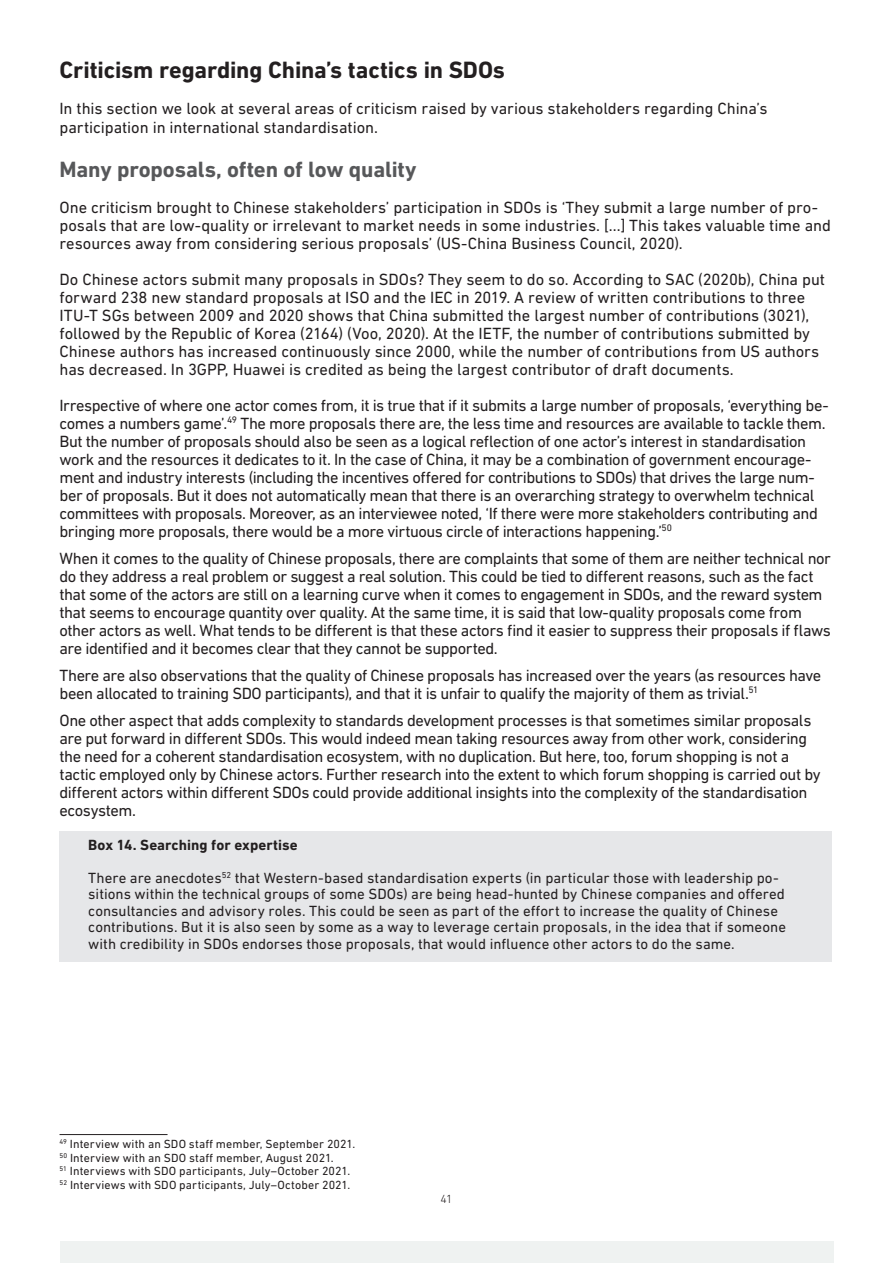
<style>
.page{position:relative;width:893px;height:1263px;background:#fff}
.page>*{position:absolute;margin:0;border:0;box-sizing:border-box;transform-origin:0 0}
.Heading_3{font:700 24px "DIN Next LT Pro";letter-spacing:-.005em;color:#231f20}
.Heading_4{font:700 22.5px "DIN Next LT Pro";letter-spacing:-.005em;color:#57585a}
.t1{font:16.5px/18px "DIN Next LT Pro";letter-spacing:-.025em;color:#231f20}
.t2{font:16.5px/18px "DIN Next LT Pro";letter-spacing:-.005em;color:#231f20}
.t3{font:15px/16.5px "DIN Next LT Pro";color:#231f20}
.t4{font:700 15px "DIN Next LT Pro";letter-spacing:.005em;color:#231f20}
.t5{font:12px "DIN Next LT Pro";letter-spacing:.01em;color:#231f20}
.t6{font:300 12px "DIN Next LT Pro";color:#231f20}
</style>
<div class="page">
<div style="left:60px;top:1242px;width:773px;height:21px;background:#eff2f1"></div>
<div style="left:60px;top:831px;width:772px;height:131px;background:#e6e7e9"></div>
<hr style="left:60px;top:1134px;width:108px;height:1px;background:#231f20">
<p class="Heading_3" style="left:60px;top:55px;width:447px">Criticism regarding China’s tactics in SDOs</p>
<p class="t2" style="left:60px;top:99px;width:709px">In this section we look at several areas of criticism raised by various stakeholders regarding China’s</p>
<p class="t2" style="left:60px;top:119px;width:320px">participation in international standardisation.</p>
<p class="Heading_4" style="left:60px;top:156px;width:359px">Many proposals, often of low quality</p>
<p class="t2" style="left:60px;top:198px;width:773px">One criticism brought to Chinese stakeholders’ participation in SDOs is ‘They submit a large number of pro&shy;posals that are low-quality or irrelevant to market needs in some industries. [...] This takes valuable time and resources away from considering serious proposals’ (US-China Business Council, 2020).</p>
<p class="t2" style="left:60px;top:270px;width:767px">Do Chinese actors submit many proposals in SDOs? They seem to do so. According to SAC (2020b), China put forward 238 new standard proposals at ISO and the IEC in 2019. A review of written contributions to three ITU-T SGs between 2009 and 2020 shows that China submitted the largest number of contributions (3021), followed by the Republic of Korea (2164) (Voo, 2020). At the IETF, the number of contributions submitted by Chinese authors has increased continuously since 2000, while the number of contributions from US authors has decreased. In 3GPP, Huawei is credited as being the largest contributor of draft documents.</p>
<p class="t1" style="left:60px;top:396px;width:771px">Irrespective of where one actor comes from, it is true that if it submits a large number of proposals, ‘everything be&shy;comes a numbers game’.<sup>49</sup> The more proposals there are, the less time and resources are available to tackle them.<br>But the number of proposals should also be seen as a logical reflection of one actor’s interest in standardisation work and the resources it dedicates to it. In the case of China, it may be a combination of government encourage&shy;ment and industry interests (including the incentives offered for contributions to SDOs) that drives the large num&shy;ber of proposals. But it does not automatically mean that there is an overarching strategy to overwhelm technical committees with proposals. Moreover, as an interviewee noted, ‘If there were more stakeholders contributing and bringing more proposals, there would be a more virtuous circle of interactions happening.’<sup>50</sup></p>
<p class="t1" style="left:60px;top:549px;width:773px">When it comes to the quality of Chinese proposals, there are complaints that some of them are neither technical nor do they address a real problem or suggest a real solution. This could be tied to different reasons, such as the fact that some of the actors are still on a learning curve when it comes to engagement in SDOs, and the reward system that seems to encourage quantity over quality. At the same time, it is said that low-quality proposals come from other actors as well. What tends to be different is that these actors find it easier to suppress their proposals if flaws are identified and it becomes clear that they cannot be supported.</p>
<p class="t1" style="left:60px;top:666px;width:763px">There are also observations that the quality of Chinese proposals has increased over the years (as resources have been allocated to training SDO participants), and that it is unfair to qualify the majority of them as trivial.<sup>51</sup></p>
<p class="t1" style="left:60px;top:711px;width:763px">One other aspect that adds complexity to standards development processes is that sometimes similar proposals are put forward in different SDOs. This would indeed mean taking resources away from other work, considering the need for a coherent standardisation ecosystem, with no duplication. But here, too, forum shopping is not a tactic employed only by Chinese actors. Further research into the extent to which forum shopping is carried out by different actors within different SDOs could provide additional insights into the complexity of the standardisation ecosystem.</p>
<p class="t4" style="left:88px;top:836px;width:211px">Box 14. Searching for expertise</p>
<p class="t3" style="left:88px;top:869px;width:699px">There are anecdotes<sup>52</sup> that Western-based standardisation experts (in particular those with leadership po&shy;sitions within the technical groups of some SDOs) are being head-hunted by Chinese companies and offered consultancies and advisory roles. This could be seen as part of the effort to increase the quality of Chinese contributions. But it is also seen by some as a way to leverage certain proposals, in the idea that if someone with credibility in SDOs endorses those proposals, that would influence other actors to do the same.</p>
<p class="t5" style="left:60px;top:1137px;width:297px"><sup>49</sup> Interview with an SDO staff member, September 2021.</p>
<p class="t5" style="left:60px;top:1150px;width:276px"><sup>50</sup> Interview with an SDO staff member, August 2021.</p>
<p class="t5" style="left:60px;top:1164px;width:292px"><sup>51</sup> Interviews with SDO participants, July–October 2021.</p>
<p class="t5" style="left:60px;top:1177px;width:292px"><sup>52</sup> Interviews with SDO participants, July–October 2021.</p>
<p class="t6" style="left:440px;top:1192px;width:13px">41</p>
</div>
